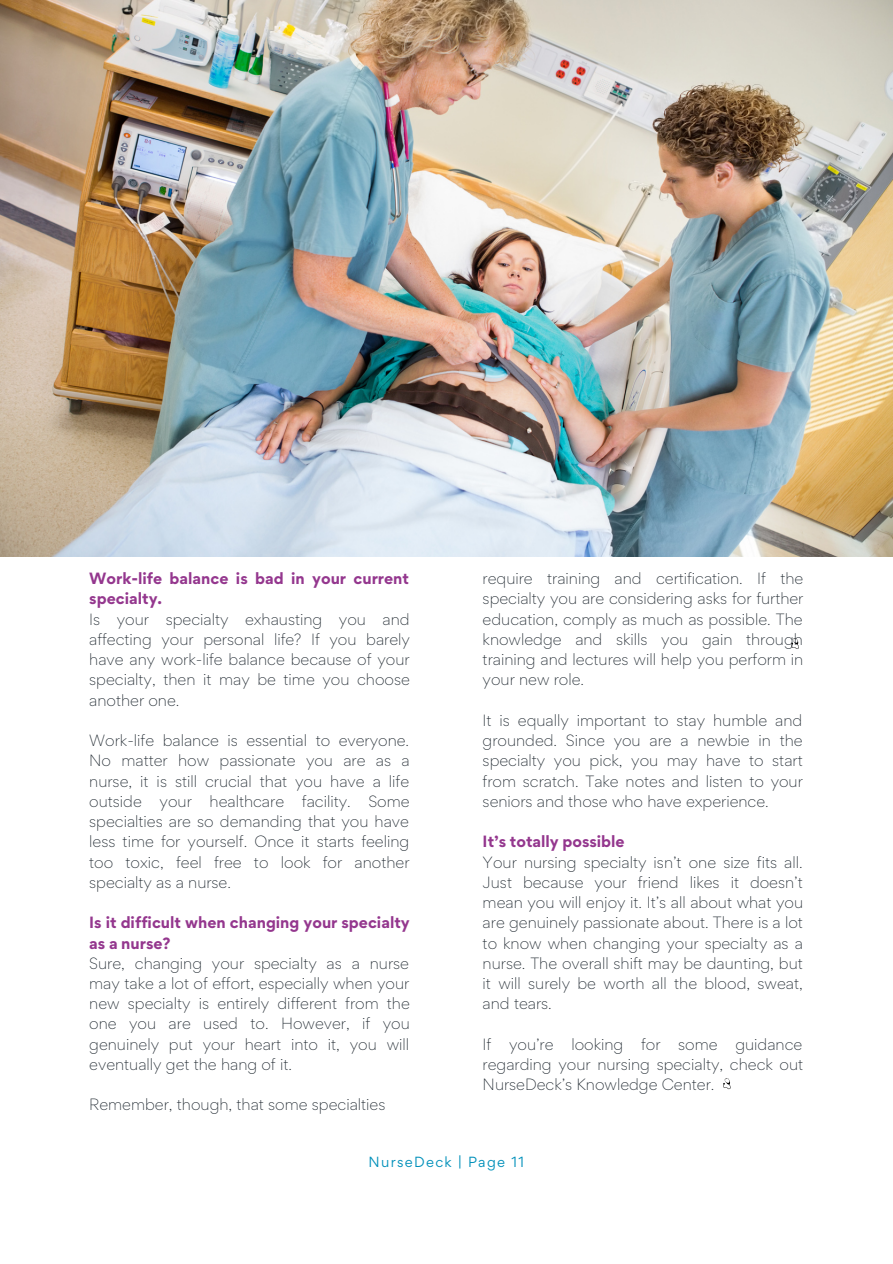
<style>
.page{position:relative;width:893px;height:1264px;background:#fff}
.page>*{position:absolute;margin:0;border:0;box-sizing:border-box;transform-origin:0 0}
.t1{font:300 14.55px/20.2px "Gordita";color:#1b242c;text-align:justify}
.t2{font:700 14.55px/20.2px "Gordita";color:#94378e}
.t3{font:13.05px "Gordita";letter-spacing:.1em;color:#0090ba}
</style>
<div class="page">
<svg style="left:791px;top:638px;width:8px;height:11px"></svg>
<img style="left:0;top:0;width:892px;height:557px">
<svg style="left:723px;top:1078px;width:8px;height:11px"></svg>
<p class="t2" style="left:89px;top:568px;width:321px">Work-life balance is bad in your current specialty.</p>
<p class="t1" style="left:89px;top:608px;width:322px">Is your specialty exhausting you and affecting your personal life? If you barely have any work-life balance because of your specialty, then it may be time you choose another one.</p>
<p class="t1" style="left:89px;top:730px;width:322px">Work-life balance is essential to everyone.<br>No matter how passionate you are as a nurse, it is still crucial that you have a life outside your healthcare facility. Some specialties are so demanding that you have less time for yourself. Once it starts feeling too toxic, feel free to look for another specialty as a nurse.</p>
<p class="t2" style="left:89px;top:912px;width:322px">Is it difficult when changing your specialty as a nurse?</p>
<p class="t1" style="left:89px;top:952px;width:322px">Sure, changing your specialty as a nurse may take a lot of effort, especially when your new specialty is entirely different from the one you are used to. However, if you genuinely put your heart into it, you will eventually get the hang of it.</p>
<p class="t1" style="left:89px;top:1094px;width:298px">Remember, though, that some specialties</p>
<p class="t1" style="left:482px;top:568px;width:322px">require training and certification. If the specialty you are considering asks for further education, comply as much as possible. The knowledge and skills you gain through training and lectures will help you perform in your new role.</p>
<p class="t1" style="left:482px;top:710px;width:322px">It is equally important to stay humble and grounded. Since you are a newbie in the specialty you pick, you may have to start from scratch. Take notes and listen to your seniors and those who have experience.</p>
<p class="t2" style="left:482px;top:831px;width:144px">It’s totally possible</p>
<p class="t1" style="left:482px;top:851px;width:322px">Your nursing specialty isn’t one size fits all.<br>Just because your friend likes it doesn’t mean you will enjoy it. It’s all about what you are genuinely passionate about. There is a lot to know when changing your specialty as a nurse. The overall shift may be daunting, but it will surely be worth all the blood, sweat, and tears.</p>
<p class="t1" style="left:482px;top:1033px;width:322px">If you’re looking for some guidance regarding your nursing specialty, check out NurseDeck’s Knowledge Center.</p>
<p class="t3" style="left:368px;top:1152px;width:157px">NurseDeck | Page 11</p>
</div>
